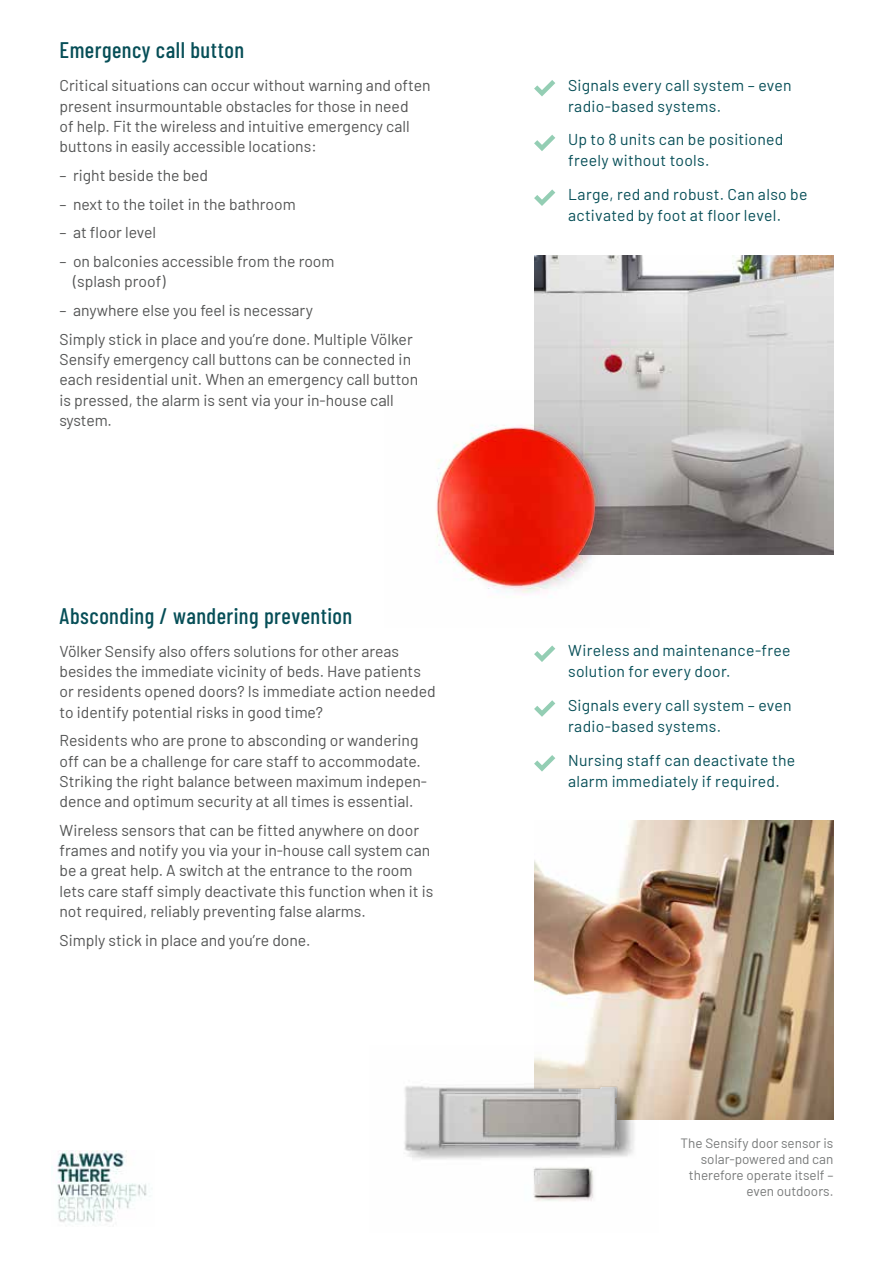
<style>
.page{position:relative;width:893px;height:1263px;background:#fff}
.page>*{position:absolute;margin:0;border:0;box-sizing:border-box;transform-origin:0 0}
.t1{font:500 22.5px "Barlow Condensed";letter-spacing:.02em;color:#064e57}
.t2{font:15.75px/20.2px "Barlow";color:#535454}
.t3{font:15.75px/21px "Barlow";letter-spacing:.02em;color:#064e57}
.t4{font:13.5px/16.2px "Barlow";color:#787a7a;text-align:right}
</style>
<div class="page">
<svg style="left:534px;top:80px;width:21px;height:16px"></svg>
<svg style="left:534px;top:135px;width:21px;height:16px"></svg>
<svg style="left:534px;top:189px;width:21px;height:17px"></svg>
<svg style="left:534px;top:645px;width:21px;height:17px"></svg>
<svg style="left:534px;top:700px;width:21px;height:17px"></svg>
<svg style="left:534px;top:755px;width:21px;height:16px"></svg>
<img style="left:534px;top:255px;width:299px;height:299px">
<img style="left:535px;top:821px;width:298px;height:298px">
<img style="left:436px;top:390px;width:214px;height:205px">
<img style="left:437px;top:428px;width:158px;height:158px">
<img style="left:404px;top:1046px;width:254px;height:155px">
<img style="left:405px;top:1087px;width:212px;height:110px">
<img style="left:51px;top:1150px;width:96px;height:72px">
<h1 class="t1" style="left:60px;top:34px;width:186px">Emergency call button</h1>
<p class="t2" style="left:60px;top:74px;width:373px">Critical situations can occur without warning and often present insurmountable obstacles for those in need<br>of help. Fit the wireless and intuitive emergency call buttons in easily accessible locations:</p>
<p class="t2" style="left:60px;top:164px;width:150px">– right beside the bed</p>
<p class="t2" style="left:60px;top:193px;width:238px">– next to the toilet in the bathroom</p>
<p class="t2" style="left:60px;top:221px;width:98px">– at floor level</p>
<p class="t2" style="left:73px;top:250px;width:263px;text-indent:-13px">– on balconies accessible from the room (splash proof)</p>
<p class="t2" style="left:60px;top:295px;width:355px;line-height:28.8px">– anywhere else you feel is necessary<br>Simply stick in place and you’re done. Multiple Völker</p>
<p class="t2" style="left:60px;top:348px;width:360px">Sensify emergency call buttons can be connected in each residential unit. When an emergency call button is pressed, the alarm is sent via your in-house call system.</p>
<h1 class="t1" style="left:60px;top:600px;width:294px">Absconding / wandering prevention</h1>
<p class="t2" style="left:60px;top:640px;width:378px">Völker Sensify also offers solutions for other areas besides the immediate vicinity of beds. Have patients or residents opened doors? Is immediate action needed to identify potential risks in good time?</p>
<p class="t2" style="left:60px;top:729px;width:369px">Residents who are prone to absconding or wandering off can be a challenge for care staff to accommodate.<br>Striking the right balance between maximum indepen&shy;dence and optimum security at all times is essential.</p>
<p class="t2" style="left:60px;top:819px;width:375px">Wireless sensors that can be fitted anywhere on door frames and notify you via your in-house call system can be a great help. A switch at the entrance to the room lets care staff simply deactivate this function when it is not required, reliably preventing false alarms.</p>
<p class="t2" style="left:60px;top:929px;width:252px">Simply stick in place and you’re done.</p>
<p class="t3" style="left:568px;top:73px;width:225px">Signals every call system – even radio-based systems.</p>
<p class="t3" style="left:568px;top:128px;width:217px">Up to 8 units can be positioned freely without tools.</p>
<p class="t3" style="left:568px;top:183px;width:241px">Large, red and robust. Can also be activated by foot at floor level.</p>
<p class="t3" style="left:568px;top:639px;width:224px">Wireless and maintenance-free solution for every door.</p>
<p class="t3" style="left:568px;top:693px;width:225px">Signals every call system – even radio-based systems.</p>
<p class="t3" style="left:568px;top:748px;width:229px">Nursing staff can deactivate the alarm immediately if required.</p>
<p class="t4" style="left:681px;top:1134px;width:154px">The Sensify door sensor is solar-powered and can therefore operate itself – even outdoors.</p>
</div>
